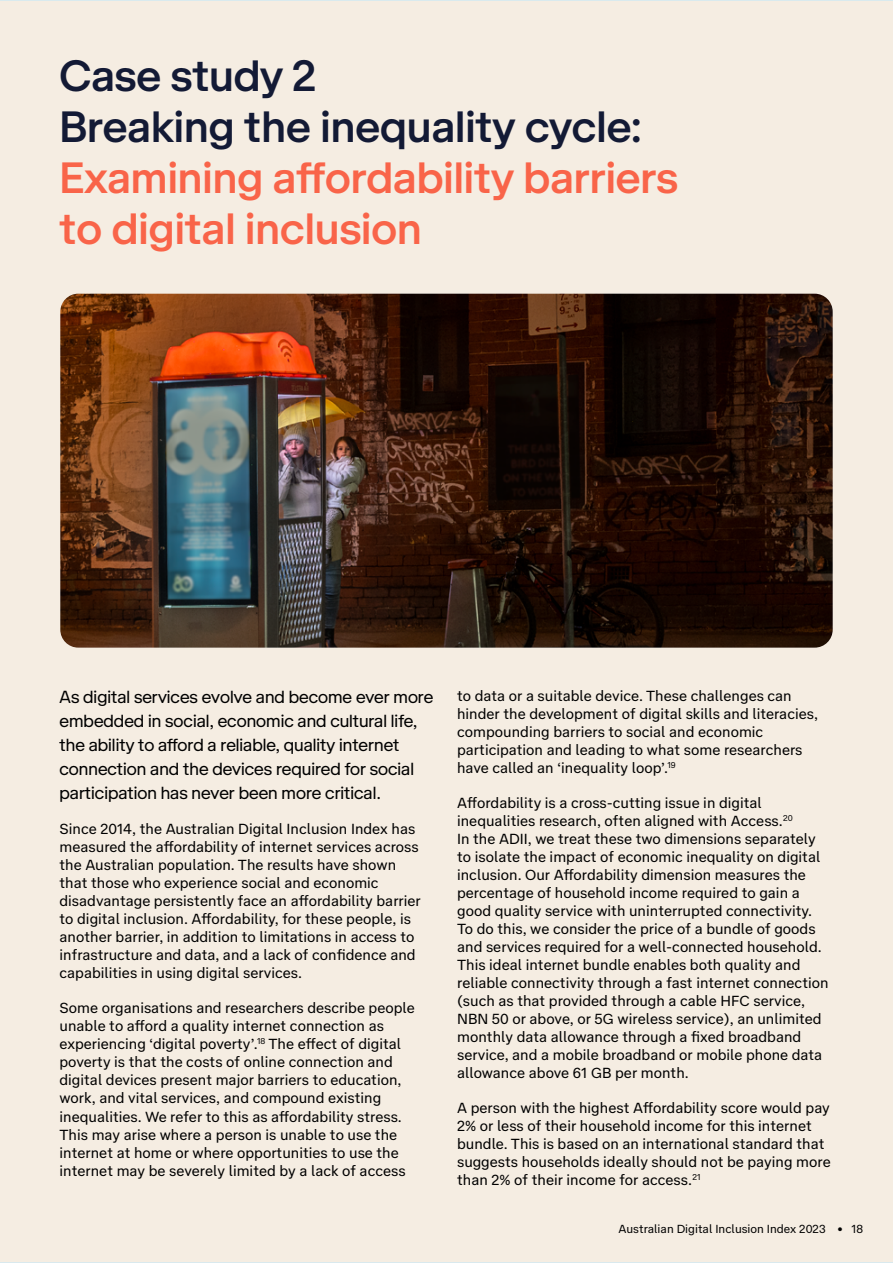
<style>
.page{position:relative;width:893px;height:1263px;background:#f5ede2}
.page>*{position:absolute;margin:0;border:0;box-sizing:border-box;transform-origin:0 0}
.Body__Text{font:500 45px/51px "Telstra Display";color:#f96449}
.Intro_Para{font:18px/24px "Telstra Display";color:#000}
.Body__Text-2{font:15px/18px "Telstra Text";color:#000}
.t1{font:12px "Telstra Text";color:#000}
.s1{color:#131a35}
</style>
<div class="page">
<img style="left:60px;top:294px;width:773px;height:354px">
<p class="Body__Text" style="left:60px;top:48px;width:620px"><span class="s1">Case study 2<br>Breaking the inequality cycle:<br></span>Examining affordability barriers to digital inclusion</p>
<p class="Intro_Para" style="left:60px;top:684px;width:375px">As digital services evolve and become ever more embedded in social, economic and cultural life, the ability to afford a reliable, quality internet connection and the devices required for social participation has never been more critical.</p>
<p class="Body__Text-2" style="left:60px;top:819px;width:363px">Since 2014, the Australian Digital Inclusion Index has measured the affordability of internet services across the Australian population. The results have shown that those who experience social and economic disadvantage persistently face an affordability barrier to digital inclusion. Affordability, for these people, is another barrier, in addition to limitations in access to infrastructure and data, and a lack of confidence and capabilities in using digital services.</p>
<p class="Body__Text-2" style="left:60px;top:998px;width:357px">Some organisations and researchers describe people unable to afford a quality internet connection as experiencing ‘digital poverty’.<sup>18</sup> The effect of digital poverty is that the costs of online connection and digital devices present major barriers to education, work, and vital services, and compound existing inequalities. We refer to this as affordability stress.<br>This may arise where a person is unable to use the internet at home or where opportunities to use the internet may be severely limited by a lack of access</p>
<p class="Body__Text-2" style="left:457px;top:686px;width:362px">to data or a suitable device. These challenges can hinder the development of digital skills and literacies, compounding barriers to social and economic participation and leading to what some researchers have called an ‘inequality loop’.<sup>19</sup></p>
<p class="Body__Text-2" style="left:457px;top:793px;width:373px">Affordability is a cross-cutting issue in digital inequalities research, often aligned with Access.<sup>20<br></sup>In the ADII, we treat these two dimensions separately to isolate the impact of economic inequality on digital inclusion. Our Affordability dimension measures the percentage of household income required to gain a good quality service with uninterrupted connectivity.<br>To do this, we consider the price of a bundle of goods and services required for a well-connected household.<br>This ideal internet bundle enables both quality and reliable connectivity through a fast internet connection (such as that provided through a cable HFC service, NBN 50 or above, or 5G wireless service), an unlimited monthly data allowance through a fixed broadband service, and a mobile broadband or mobile phone data allowance above 61 GB per month.</p>
<p class="Body__Text-2" style="left:457px;top:1098px;width:375px">A person with the highest Affordability score would pay 2% or less of their household income for this internet bundle. This is based on an international standard that suggests households ideally should not be paying more than 2% of their income for access.<sup>21</sup></p>
<p class="t1" style="left:619px;top:1220px;width:246px">Australian Digital Inclusion Index 2023 • 18</p>
</div>
